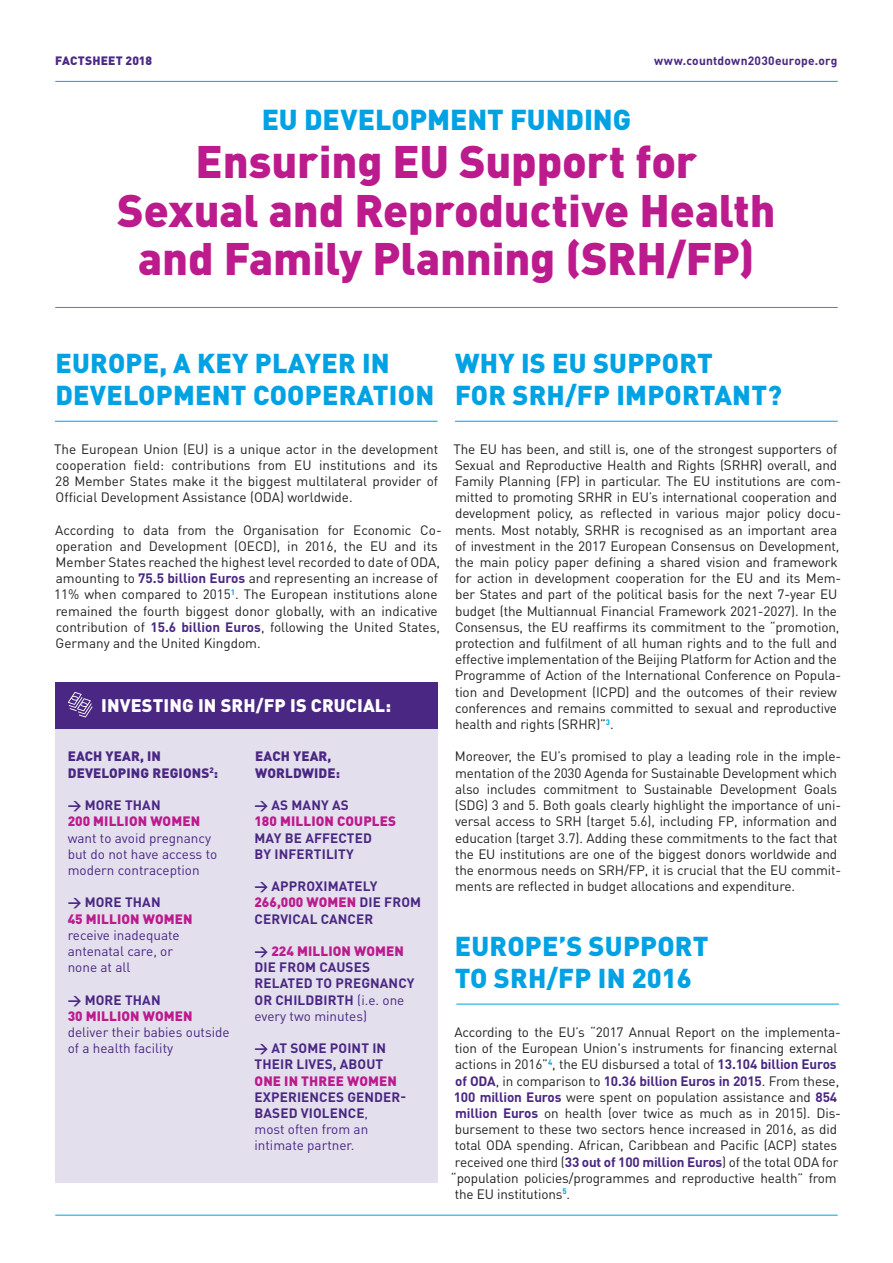
<style>
.page{position:relative;width:893px;height:1263px;background:#fff}
.page>*{position:absolute;margin:0;border:0;box-sizing:border-box;transform-origin:0 0}
.t1{font:900 45px "DIN Pro";letter-spacing:-.005em;color:#bc1b8d}
.t2{font:900 28.5px "DIN Pro";letter-spacing:-.005em;color:#00a2e4}
.t3{font:900 27px/32.4px "DIN Pro";letter-spacing:.01em;color:#00a2e4}
.t4{font:900 18px "DIN Pro";letter-spacing:.01em;color:#fff}
.t5{font:13.5px/16.2px "DIN Pro";letter-spacing:-.01em;color:#231f20}
.t6{font:700 13.5px/16.2px "DIN Pro";letter-spacing:.01em;color:#4a2783}
.t7{font:13.5px/16.2px "DIN Pro";color:#4a2783}
.t8{font:700 13.5px "DIN Pro";letter-spacing:-.01em;color:#4a2783}
.t9{font:900 13.5px/16.2px "DIN Pro";letter-spacing:.01em;color:#4a2783}
.t10{font:900 13.5px "DIN Pro";letter-spacing:.01em;color:#bc1b8d}
.t11{font:700 12px "DIN Pro";letter-spacing:.02em;color:#4a2783}
.t12{font:900 12px "DIN Pro";letter-spacing:.015em;color:#4a2783}
.s1{font-weight:700;color:#4a2783}
.s2{font-weight:900;color:#bc1b8d}
.s3{font-weight:400}
.s4{font-weight:400;color:#231f20}
</style>
<div class="page">
<div style="left:55px;top:726px;width:383px;height:457px;background:#e3dfed"></div>
<div style="left:55px;top:682px;width:383px;height:47px;background:#4a2783"></div>
<hr style="left:55px;top:81px;width:783px;height:1px;background:#00a2e4">
<hr style="left:55px;top:307px;width:783px;height:1px;background:#00a2e4">
<hr style="left:55px;top:1215px;width:783px;height:1px;background:#00a2e4">
<hr style="left:55px;top:421px;width:383px;height:1px;background:#00a2e4">
<hr style="left:455px;top:421px;width:383px;height:1px;background:#00a2e4">
<hr style="left:456px;top:1004px;width:383px;height:1px;background:#00a2e4">
<svg style="left:68px;top:692px;width:25px;height:25px"></svg>
<p class="t12" style="left:55px;top:52px;width:98px">FACTSHEET 2018</p>
<p class="t11" style="left:654px;top:52px;width:185px">www.countdown2030europe.org</p>
<p class="t2" style="left:262px;top:100px;width:371px">EU DEVELOPMENT FUNDING</p>
<p class="t1" style="left:196px;top:131px;width:503px">Ensuring EU Support for</p>
<p class="t1" style="left:117px;top:180px;width:660px">Sexual and Reproductive Health</p>
<p class="t1" style="left:138px;top:229px;width:618px">and Family Planning (SRH/FP)</p>
<p class="t3" style="left:55px;top:346px;width:380px">EUROPE, A KEY PLAYER IN<br>DEVELOPMENT COOPERATION</p>
<p class="t3" style="left:455px;top:346px;width:259px">WHY IS EU SUPPORT</p>
<p class="t3" style="left:455px;top:378px;width:328px">FOR SRH/FP IMPORTANT?</p>
<p class="t5" style="left:54px;top:440px;width:386px;text-align:justify">The European Union (EU) is a unique actor in the development cooperation field: contributions from EU institutions and its 28 Member States make it the biggest multilateral provider of Official Development Assistance (ODA) worldwide.</p>
<p class="t5" style="left:54px;top:521px;width:389px">According to data from the Organisation for Economic Co&shy;operation and Development (OECD), in 2016, the EU and its Member States reached the highest level recorded to date of ODA, amounting to <span class="s1">75.5 billion Euros</span> and representing an increase of 11% when compared to 2015<sup>1</sup>. The European institutions alone remained the fourth biggest donor globally, with an indicative contribution of <span class="s1">15.6 billion Euros</span>, following the United States, Germany and the United Kingdom.</p>
<p class="t4" style="left:101px;top:693px;width:291px">INVESTING IN SRH/FP IS CRUCIAL:</p>
<p class="t9" style="left:68px;top:748px;width:152px">EACH YEAR, IN<br>DEVELOPING REGIONS<sup>2</sup>:</p>
<p class="t9" style="left:255px;top:748px;width:78px">EACH YEAR,</p>
<p class="t9" style="left:255px;top:764px;width:86px">WORLDWIDE:</p>
<p class="t6" style="left:254px;top:796px;width:96px">→ AS MANY AS</p>
<p class="t6" style="left:254px;top:813px;width:143px"><span class="s2">180 MILLION COUPLES<br></span>MAY BE AFFECTED<br>BY INFERTILITY</p>
<p class="t6" style="left:254px;top:877px;width:124px">→ APPROXIMATELY</p>
<p class="t6" style="left:254px;top:894px;width:168px"><span class="s2">266,000 WOMEN</span> DIE FROM<br>CERVICAL CANCER</p>
<p class="t6" style="left:254px;top:942px;width:161px">→ <span class="s2">224 MILLION WOMEN<br></span>DIE FROM CAUSES<br>RELATED TO PREGNANCY<br>OR CHILDBIRTH <span class="s3">(i.e. one every two minutes)</span></p>
<p class="t6" style="left:254px;top:1039px;width:153px">→ AT SOME POINT IN<br>THEIR LIVES, ABOUT<br><span class="s2">ONE IN THREE WOMEN<br></span>EXPERIENCES GENDER-<br>BASED VIOLENCE<span class="s3">,<br>most often from an intimate partner.</span></p>
<p class="t6" style="left:68px;top:796px;width:94px">→ MORE THAN</p>
<p class="t10" style="left:68px;top:812px;width:134px">200 MILLION WOMEN</p>
<p class="t7" style="left:68px;top:829px;width:151px">want to avoid pregnancy but do not have access to modern contraception</p>
<p class="t6" style="left:68px;top:894px;width:94px">→ MORE THAN</p>
<p class="t10" style="left:68px;top:909px;width:127px">45 MILLION WOMEN</p>
<p class="t7" style="left:68px;top:926px;width:113px">receive inadequate antenatal care, or none at all</p>
<p class="t6" style="left:68px;top:991px;width:94px">→ MORE THAN</p>
<p class="t10" style="left:68px;top:1007px;width:127px">30 MILLION WOMEN</p>
<p class="t7" style="left:68px;top:1023px;width:164px">deliver their babies outside of a health facility</p>
<p class="t5" style="left:454px;top:440px;width:389px">The EU has been, and still is, one of the strongest supporters of Sexual and Reproductive Health and Rights (SRHR) overall, and Family Planning (FP) in particular. The EU institutions are com&shy;mitted to promoting SRHR in EU’s international cooperation and development policy, as reflected in various major policy docu&shy;ments. Most notably, SRHR is recognised as an important area of investment in the 2017 European Consensus on Development, the main policy paper defining a shared vision and framework for action in development cooperation for the EU and its Mem&shy;ber States and part of the political basis for the next 7-year EU budget (the Multiannual Financial Framework 2021-2027). In the Consensus, the EU reaffirms its commitment to the “promotion, protection and fulfilment of all human rights and to the full and effective implementation of the Beijing Platform for Action and the Programme of Action of the International Conference on Popula&shy;tion and Development (ICPD) and the outcomes of their review conferences and remains committed to sexual and reproductive health and rights (SRHR)”<sup>3</sup>.</p>
<p class="t5" style="left:455px;top:748px;width:388px">Moreover, the EU’s promised to play a leading role in the imple&shy;mentation of the 2030 Agenda for Sustainable Development which also includes commitment to Sustainable Development Goals (SDG) 3 and 5. Both goals clearly highlight the importance of uni&shy;versal access to SRH (target 5.6), including FP, information and education (target 3.7). Adding these commitments to the fact that the EU institutions are one of the biggest donors worldwide and the enormous needs on SRH/FP, it is crucial that the EU commit&shy;ments are reflected in budget allocations and expenditure.</p>
<p class="t3" style="left:455px;top:929px;width:255px">EUROPE’S SUPPORT</p>
<p class="t3" style="left:455px;top:961px;width:239px">TO SRH/FP IN 2016</p>
<p class="t5" style="left:454px;top:1023px;width:388px">According to the EU’s “2017 Annual Report on the implementa-</p>
<p class="t5" style="left:455px;top:1039px;width:384px">tion of the European Union's instruments for financing external</p>
<p class="t5" style="left:455px;top:1056px;width:383px">actions in 2016”<sup>4</sup>, the EU disbursed a total of <span class="s1">13.104 billion Euros</span></p>
<p class="t8" style="left:455px;top:1071px;width:386px">of ODA<span class="s4">, in comparison to</span> 10.36 billion Euros in 2015<span class="s4">. From these,</span></p>
<p class="t5" style="left:454px;top:1088px;width:385px"><span class="s1">100 million Euros</span> were spent on population assistance and <span class="s1">854</span></p>
<p class="t5" style="left:455px;top:1104px;width:387px"><span class="s1">million Euros</span> on health (over twice as much as in 2015). Dis-</p>
<p class="t5" style="left:455px;top:1120px;width:384px">bursement to these two sectors hence increased in 2016, as did</p>
<p class="t5" style="left:455px;top:1137px;width:384px">total ODA spending. African, Caribbean and Pacific (ACP) states</p>
<p class="t5" style="left:455px;top:1153px;width:385px">received one third (<span class="s1">33 out of 100 million Euros</span>) of the total ODA for</p>
<p class="t5" style="left:451px;top:1169px;width:387px">“population policies/programmes and reproductive health” from</p>
<p class="t5" style="left:455px;top:1185px;width:117px">the EU institutions<sup>5</sup>.</p>
</div>
